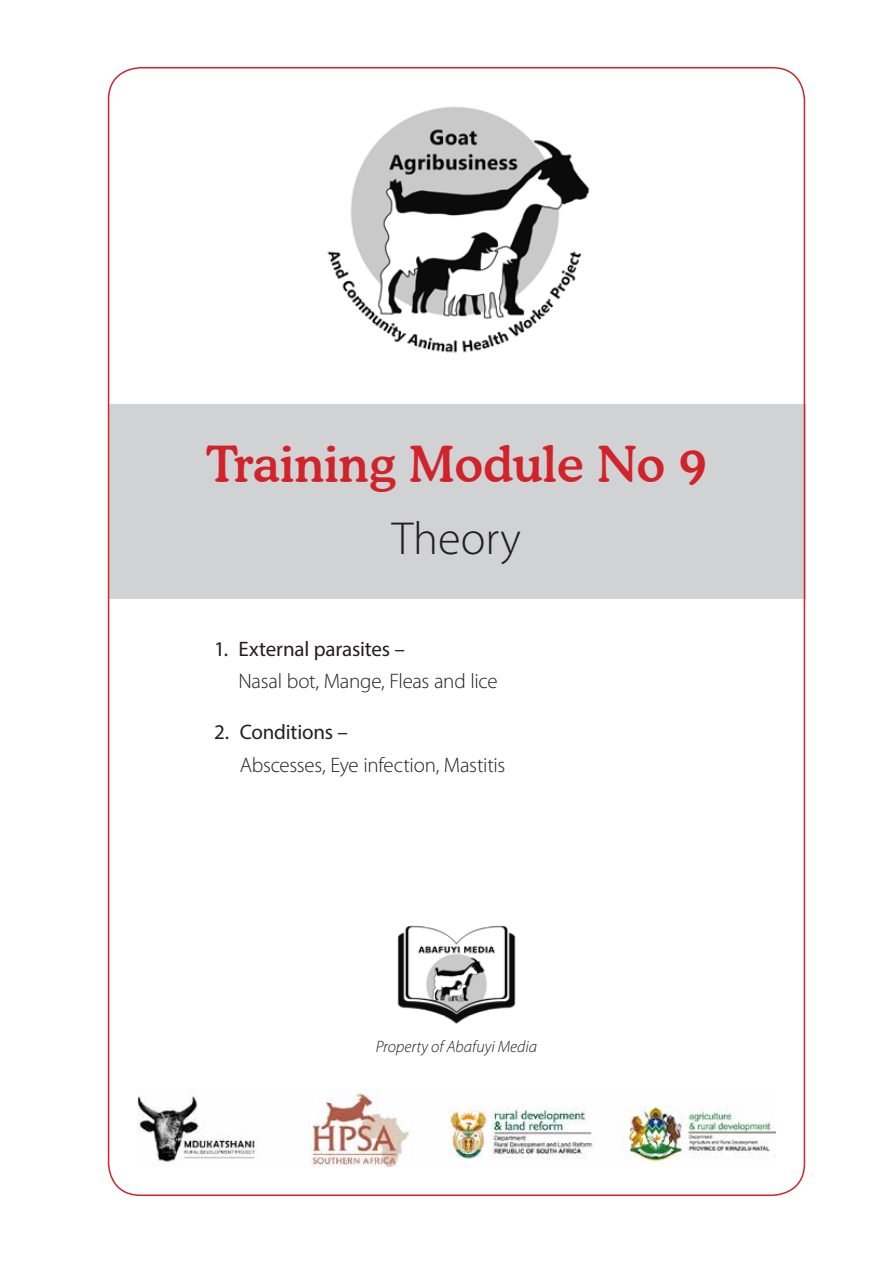
<style>
.page{position:relative;width:893px;height:1263px;background:#fff}
.page>*{position:absolute;margin:0;border:0;box-sizing:border-box;transform-origin:0 0}
.t1{font:500 49.5px "Cooper BT";color:#d1232a}
.t2{font:300 46.5px "Myriad Pro";color:#231f20}
.t3{font:300 21px "Myriad Pro";letter-spacing:-.015em;color:#231f20}
.t4{font:21px "Myriad Pro";letter-spacing:-.01em;color:#231f20}
.t5{font:italic 300 16.5px "Myriad Pro";color:#231f20}
</style>
<div class="page">
<img style="left:397px;top:925px;width:119px;height:99px">
<img style="left:327px;top:106px;width:263px;height:247px">
<img style="left:138px;top:1089px;width:637px;height:77px">
<div style="left:108px;top:404px;width:697px;height:195px;background:#d1d2d4"></div>
<h1 class="t1" style="left:206px;top:434px;width:503px">Training Module No 9</h1>
<h2 class="t2" style="left:392px;top:510px;width:131px">Theory</h2>
<p class="t4" style="left:214px;top:635px;width:192px">1. External parasites –</p>
<p class="t3" style="left:239px;top:669px;width:261px">Nasal bot, Mange, Fleas and lice</p>
<p class="t4" style="left:214px;top:718px;width:135px">2. Conditions –</p>
<p class="t3" style="left:240px;top:752px;width:267px">Abscesses, Eye infection, Mastitis</p>
<p class="t5" style="left:376px;top:1037px;width:163px">Property of Abafuyi Media</p>
</div>
